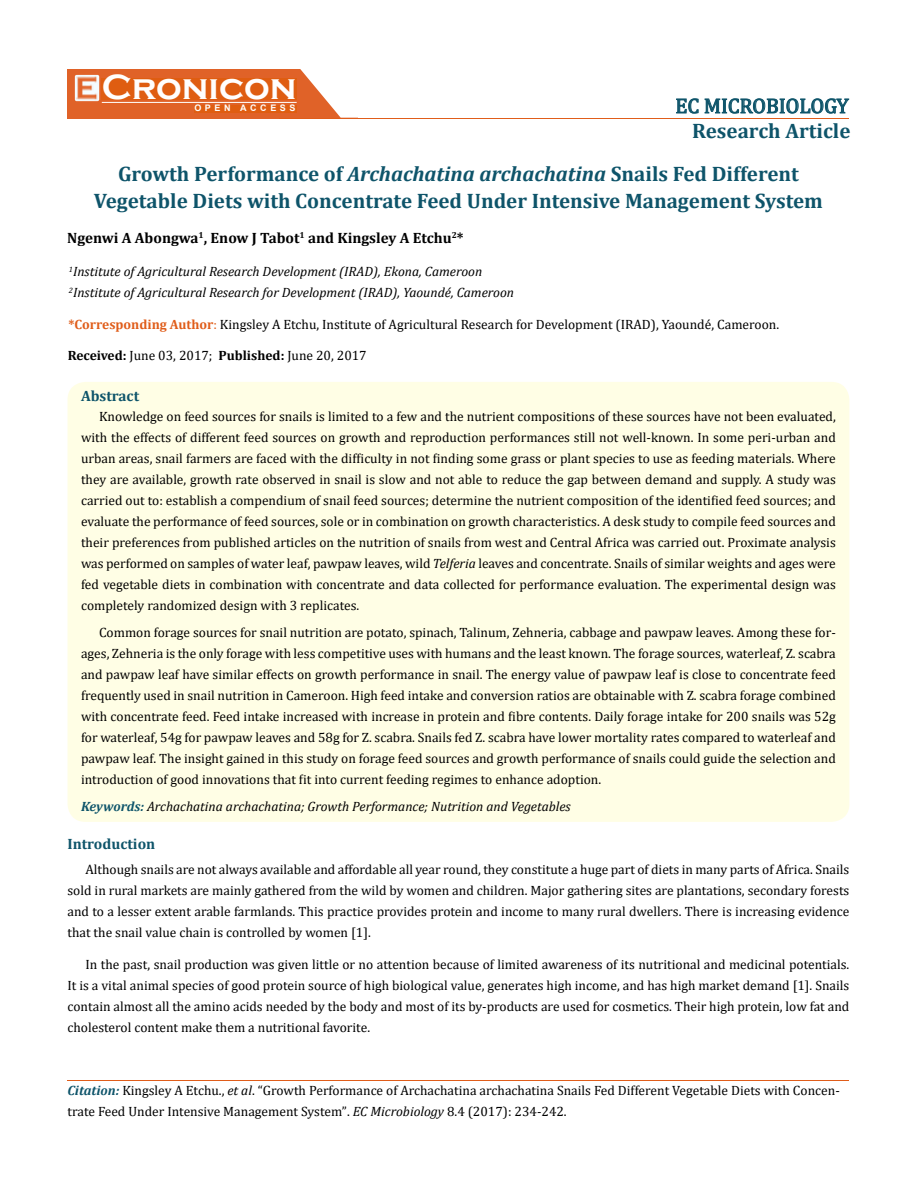
<style>
.page{position:relative;width:917px;height:1190px;background:#fff}
.page>*{position:absolute;margin:0;border:0;box-sizing:border-box;transform-origin:0 0}
.t1{font:700 36px "Copperplate Gothic";color:#fffefd}
.t2{font:700 21px/43.2px "Cambria";color:#0e546a}
.t3{font:21px "Cambria";color:#0e546a}
.t4{font:700 15px "Cambria";color:#000}
.t5{font:700 15px "Cambria";color:#0e546a}
.t6{font:13.5px/21px "Cambria";color:#000;text-align:justify}
.t7{font:italic 13.5px/21px "Cambria";color:#000}
.t8{font:700 9px "Arial";letter-spacing:.4em;color:#fffefd}
.s1{font-style:italic}
.s2{font-weight:700;color:#e05d1a}
.s3{color:#e05d1a}
.s4{font-weight:700}
.s5{font-weight:700;color:#0e546a}
.s6{font-weight:700;font-style:italic;color:#0e546a}
.s7{font-size:13.35px}
</style>
<div class="page">
<div style="left:67px;top:70px;width:290px;height:49px;background:#e06228"></div>
<svg style="left:300px;top:69px;width:58px;height:49px"></svg>
<img style="left:75px;top:75px;width:24px;height:26px">
<div style="left:102px;top:79px;width:195px;height:21px;background:#df5d11"></div>
<div style="left:194px;top:105px;width:103px;height:7px;background:#df5d11"></div>
<svg style="left:676px;top:98px;width:173px;height:16px"></svg>
<hr style="left:102px;top:102px;width:194px;height:1px;background:#fff">
<hr style="left:279px;top:118px;width:569px;height:1px;background:#e05d1a">
<hr style="left:67px;top:1080px;width:782px;height:1px;background:#e05d1a">
<div style="left:67px;top:382px;width:782px;height:440px;background:#fffee5;border-radius:18px"></div>
<h1 class="t1" style="left:102px;top:68px;width:196px">Cronicon</h1>
<p class="t8" style="left:194px;top:102px;width:103px">OPEN ACCESS</p>
<h2 class="t3" style="left:675px;top:93px;width:175px">EC MICROBIOLOGY</h2>
<h2 class="t2" style="left:118px;top:108px;width:734px;text-indent:574px">Research Article<br>Growth Performance of <span class="s1">Archachatina archachatina</span> Snails Fed Different</h2>
<h2 class="t2" style="left:94px;top:178px;width:730px">Vegetable Diets with Concentrate Feed Under Intensive Management System</h2>
<p class="t4" style="left:67px;top:227px;width:398px">Ngenwi A Abongwa<sup>1</sup>, Enow J Tabot<sup>1</sup> and Kingsley A Etchu<sup>2</sup>*</p>
<p class="t7" style="left:69px;top:260px;width:447px"><sup>1</sup>Institute of Agricultural Research Development (IRAD), Ekona, Cameroon<br><sup>2</sup>Institute of Agricultural Research for Development (IRAD), Yaoundé, Cameroon</p>
<p class="t6" style="left:68px;top:313px;width:712px"><span class="s2">*Corresponding Author</span><span class="s3">:</span> Kingsley A Etchu, Institute of Agricultural Research for Development (IRAD), Yaoundé, Cameroon.</p>
<p class="t6" style="left:68px;top:345px;width:300px"><span class="s4">Received:</span> June 03, 2017; <span class="s4">Published:</span> June 20, 2017</p>
<p class="t5" style="left:81px;top:385px;width:60px">Abstract</p>
<p class="t6" style="left:81px;top:405px;width:756px;text-indent:18px">Knowledge on feed sources for snails is limited to a few and the nutrient compositions of these sources have not been evaluated, with the effects of different feed sources on growth and reproduction performances still not well-known. In some peri-urban and urban areas, snail farmers are faced with the difficulty in not finding some grass or plant species to use as feeding materials. Where they are available, growth rate observed in snail is slow and not able to reduce the gap between demand and supply. A study was carried out to: establish a compendium of snail feed sources; determine the nutrient composition of the identified feed sources; and evaluate the performance of feed sources, sole or in combination on growth characteristics. A desk study to compile feed sources and their preferences from published articles on the nutrition of snails from west and Central Africa was carried out. Proximate analysis was performed on samples of water leaf, pawpaw leaves, wild <span class="s1">Telferia</span> leaves and concentrate. Snails of similar weights and ages were fed vegetable diets in combination with concentrate and data collected for performance evaluation. The experimental design was completely randomized design with 3 replicates.</p>
<p class="t6" style="left:81px;top:622px;width:756px;text-indent:18px">Common forage sources for snail nutrition are potato, spinach, Talinum, Zehneria, cabbage and pawpaw leaves. Among these for&shy;ages, Zehneria is the only forage with less competitive uses with humans and the least known. The forage sources, waterleaf, Z. scabra and pawpaw leaf have similar effects on growth performance in snail. The energy value of pawpaw leaf is close to concentrate feed frequently used in snail nutrition in Cameroon. High feed intake and conversion ratios are obtainable with Z. scabra forage combined with concentrate feed. Feed intake increased with increase in protein and fibre contents. Daily forage intake for 200 snails was 52g for waterleaf, 54g for pawpaw leaves and 58g for Z. scabra. Snails fed Z. scabra have lower mortality rates compared to waterleaf and pawpaw leaf. The insight gained in this study on forage feed sources and growth performance of snails could guide the selection and introduction of good innovations that fit into current feeding regimes to enhance adoption.</p>
<p class="t7" style="left:81px;top:795px;width:491px"><span class="s5">Keywords:</span> Archachatina archachatina; Growth Performance; Nutrition and Vegetables</p>
<p class="t5" style="left:67px;top:833px;width:89px">Introduction</p>
<p class="t6" style="left:67px;top:859px;width:783px;text-indent:18px">Although snails are not always available and affordable all year round, they constitute a huge part of diets in many parts of Africa. Snails sold in rural markets are mainly gathered from the wild by women and children. Major gathering sites are plantations, secondary forests and to a lesser extent arable farmlands. This practice provides protein and income to many rural dwellers. There is increasing evidence that the snail value chain is controlled by women [1].</p>
<p class="t6" style="left:67px;top:953px;width:783px;text-indent:18px">In the past, snail production was given little or no attention because of limited awareness of its nutritional and medicinal potentials.<br>It is a vital animal species of good protein source of high biological value, generates high income, and has high market demand [1]. Snails contain almost all the amino acids needed by the body and most of its by-products are used for cosmetics. Their high protein, low fat and cholesterol content make them a nutritional favorite.</p>
<p class="t6" style="left:67px;top:1079px;width:773px"><span class="s6">Citation:</span> Kingsley A Etchu., <span class="s1">et al</span>. “Growth Performance of Archachatina archachatina Snails Fed Different Vegetable Diets with Concen&shy;trate Feed Under Intensive Management System”<span class="s7">.</span> <span class="s1">EC Microbiology</span> <span class="s7">8</span>.4 (2017): 234-242.</p>
</div>
